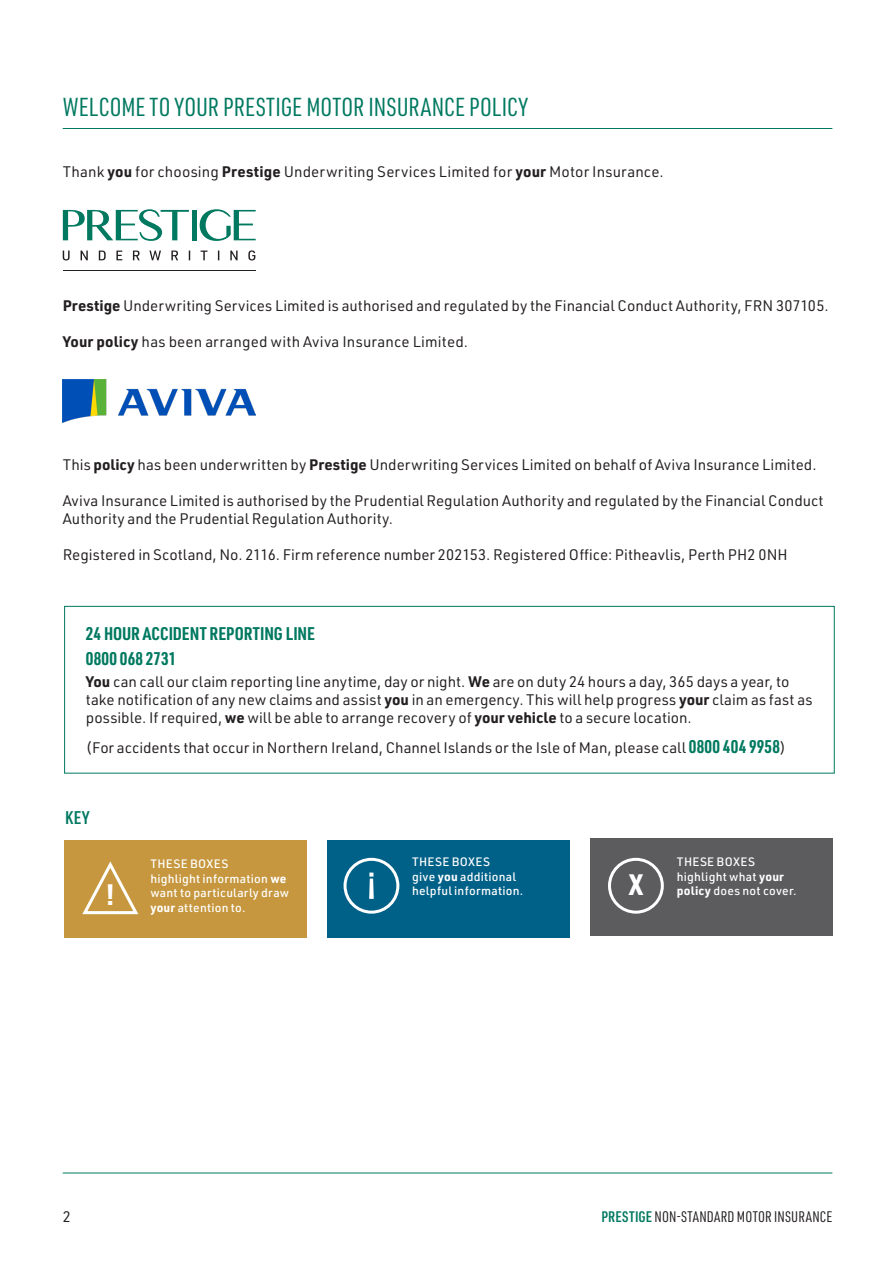
<style>
.page{position:relative;width:893px;height:1263px;background:#fff}
.page>*{position:absolute;margin:0;border:0;box-sizing:border-box;transform-origin:0 0}
.t1{font:900 28.95px "URWDIN Cond";color:#fff}
.t2{font:25.5px "URWDIN Cond";letter-spacing:.005em;color:#007960}
.t3{font:700 18px "URWDIN Cond";letter-spacing:.005em;color:#007960}
.t4{font:600 18px "URWDIN Cond";color:#007960}
.t5{font:15px/18px "URWDIN";letter-spacing:.005em;color:#231f20}
.t6{font:15px "URWDIN Cond";letter-spacing:.015em;color:#231f20}
.t7{font:500 12px/14.4px "URWDIN";letter-spacing:.02em;color:#fff}
.s1{font-weight:700}
.s2{font-family:"URWDIN Cond";font-weight:700;font-size:18px;color:#007960}
.s3{font-weight:600;color:#007960}
</style>
<div class="page">
<hr style="left:63px;top:128px;width:769px;height:1px;background:#007960">
<hr style="left:63px;top:1172px;width:769px;height:1px;background:#007960">
<img style="left:63px;top:379px;width:193px;height:44px">
<div style="left:64px;top:606px;width:771px;height:167px;border:1px solid #007960"></div>
<hr style="left:63px;top:270px;width:193px;height:1px;background:#231f20">
<svg style="left:63px;top:209px;width:126px;height:32px"></svg>
<div style="left:192px;top:210px;width:5px;height:30px;background:#007960"></div>
<svg style="left:200px;top:209px;width:56px;height:32px"></svg>
<svg style="left:63px;top:250px;width:192px;height:10px"></svg>
<div style="left:64px;top:840px;width:242px;height:98px;background:#c6973e"></div>
<div style="left:327px;top:840px;width:242px;height:98px;background:#006188"></div>
<div style="left:591px;top:838px;width:242px;height:98px;background:#5c5c5f"></div>
<svg style="left:82px;top:861px;width:57px;height:54px"></svg>
<div style="left:608px;top:858px;width:56px;height:56px;border:3px solid #fff;border-radius:50%"></div>
<div style="left:344px;top:858px;width:55px;height:56px;border:3px solid #fff;border-radius:50%"></div>
<svg style="left:369px;top:872px;width:5px;height:27px"></svg>
<p class="t2" style="left:63px;top:90px;width:467px">WELCOME TO YOUR PRESTIGE MOTOR INSURANCE POLICY</p>
<p class="t5" style="left:63px;top:163px;width:602px">Thank <span class="s1">you</span> for choosing <span class="s1">Prestige</span> Underwriting Services Limited for <span class="s1">your</span> Motor Insurance.</p>
<p class="t5" style="left:63px;top:296px;width:767px"><span class="s1">Prestige</span> Underwriting Services Limited is authorised and regulated by the Financial Conduct Authority, FRN 307105.</p>
<p class="t5" style="left:63px;top:332px;width:407px"><span class="s1">Your policy</span> has been arranged with Aviva Insurance Limited.</p>
<p class="t5" style="left:63px;top:455px;width:755px">This <span class="s1">policy</span> has been underwritten by <span class="s1">Prestige</span> Underwriting Services Limited on behalf of Aviva Insurance Limited.</p>
<p class="t5" style="left:63px;top:491px;width:762px">Aviva Insurance Limited is authorised by the Prudential Regulation Authority and regulated by the Financial Conduct<br>Authority and the Prudential Regulation Authority.</p>
<p class="t5" style="left:63px;top:545px;width:726px">Registered in Scotland, No. 2116. Firm reference number 202153. Registered Office: Pitheavlis, Perth PH2 0NH</p>
<p class="t3" style="left:86px;top:621px;width:231px">24 HOUR ACCIDENT REPORTING LINE</p>
<p class="t3" style="left:86px;top:646px;width:92px">0800 068 2731</p>
<p class="t5" style="left:86px;top:672px;width:728px"><span class="s1">You</span> can call our claim reporting line anytime, day or night. <span class="s1">We</span> are on duty 24 hours a day, 365 days a year, to take notification of any new claims and assist <span class="s1">you</span> in an emergency. This will help progress <span class="s1">your</span> claim as fast as possible. If required, <span class="s1">we</span> will be able to arrange recovery of <span class="s1">your vehicle</span> to a secure location.</p>
<p class="t5" style="left:86px;top:738px;width:702px">(For accidents that occur in Northern Ireland, Channel Islands or the Isle of Man, please call <span class="s2">0800 404 9958</span>)</p>
<p class="t4" style="left:65px;top:805px;width:26px">KEY</p>
<p class="t7" style="left:150px;top:856px;width:140px">THESE BOXES<br>highlight information <span class="s1">we </span>want to particularly draw <span class="s1">your</span> attention to.</p>
<p class="t7" style="left:412px;top:854px;width:113px">THESE BOXES<br>give <span class="s1">you</span> additional helpful information.</p>
<p class="t7" style="left:677px;top:854px;width:121px">THESE BOXES highlight what <span class="s1">your policy</span> does not cover.</p>
<p class="t1" style="left:106px;top:874px;width:10px">!</p>
<p class="t1" style="left:629px;top:865px;width:15px">X</p>
<p class="t5" style="left:63px;top:1207px;width:10px">2</p>
<p class="t6" style="left:601px;top:1206px;width:232px"><span class="s3">PRESTIGE</span> NON-STANDARD MOTOR INSURANCE</p>
</div>
